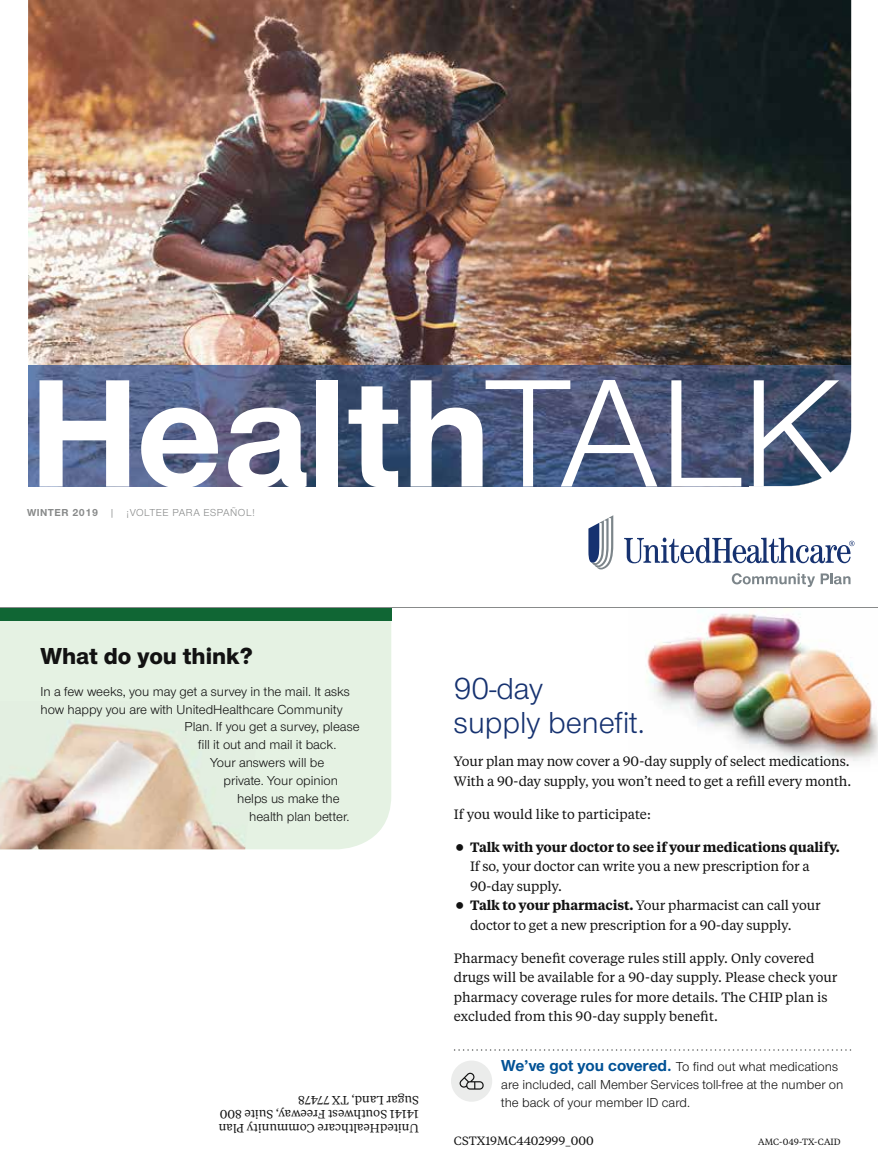
<style>
.page{position:relative;width:878px;height:1161px;background:#fff}
.page>*{position:absolute;margin:0;border:0;box-sizing:border-box;transform-origin:0 0}
.t1{font:700 159.3px "UHC Sans";color:#fff}
.t2{font:31.5px/34.5px "UHC Sans";color:#163270}
.t3{font:800 24px "UHC Sans";color:#121212}
.t4{font:13.5px/19.5px "UHC Serif Text";letter-spacing:-.005em;color:#121212}
.t5{font:13.5px/18px "UHC Sans";color:#121212}
.t6{font:600 13.5px "UHC Serif Text";letter-spacing:-.01em;color:#121212}
.t7{font:12px/14.2px "UHC Serif Text";color:#121212;text-align:justify}
.t8{font:10.5px "UHC Sans";letter-spacing:.05em;color:#888a8a}
.t9{font:700 10.5px "UHC Sans";letter-spacing:.05em;color:#888a8a}
.t10{font:9px "UHC Serif Text";color:#121212}
.s1{font-weight:400}
.s2{font-weight:600}
.s3{font-weight:700;font-size:16.5px;color:#005195}
</style>
<div class="page">
<img style="left:646px;top:608px;width:232px;height:153px">
<div style="left:0;top:621px;width:391px;height:228px;background:#e5f2e3"></div>
<img style="left:0;top:701px;width:260px;height:148px">
<div style="left:0;top:607px;width:391px;height:14px;background:#106634"></div>
<hr style="left:0;top:607px;width:878px;height:1px;background:#888a8a">
<img style="left:28px;top:0;width:823px;height:365px">
<img style="left:28px;top:365px;width:823px;height:121px">
<svg style="left:624px;top:538px;width:230px;height:25px"></svg>
<svg style="left:588px;top:515px;width:25px;height:55px"></svg>
<svg style="left:731px;top:573px;width:119px;height:14px"></svg>
<svg style="left:454px;top:1049px;width:397px;height:2px"></svg>
<div style="left:451px;top:1061px;width:41px;height:41px;background:#ebeceb;border-radius:50%"></div>
<svg style="left:459px;top:1072px;width:24px;height:18px"></svg>
<h1 class="t1" style="left:29px;top:326px;width:813px">Health<span class="s1">TALK</span></h1>
<p class="t8" style="left:110px;top:505px;width:147px">| ¡VOLTEE PARA ESPAÑOL!</p>
<p class="t9" style="left:27px;top:505px;width:73px">WINTER 2019</p>
<h3 class="t3" style="left:40px;top:639px;width:214px">What do you think?</h3>
<p class="t5" style="left:40px;top:682px;width:311px">In a few weeks, you may get a survey in the mail. It asks</p>
<p class="t5" style="left:40px;top:700px;width:304px">how happy you are with UnitedHealthcare Community</p>
<p class="t5" style="left:185px;top:718px;width:176px">Plan. If you get a survey, please</p>
<p class="t5" style="left:198px;top:736px;width:140px">fill it out and mail it back.</p>
<p class="t5" style="left:210px;top:754px;width:116px">Your answers will be</p>
<p class="t5" style="left:224px;top:772px;width:116px">private. Your opinion</p>
<p class="t5" style="left:237px;top:790px;width:104px">helps us make the</p>
<p class="t5" style="left:249px;top:808px;width:102px">health plan better.</p>
<p class="t7" style="left:418px;top:1136px;width:201px;rotate:-180deg">UnitedHealthcare Community Plan 14141 Southwest Freeway, Suite 800<br>Sugar Land, TX 77478</p>
<h2 class="t2" style="left:454px;top:670px;width:192px">90-day<br>supply benefit.</h2>
<p class="t4" style="left:454px;top:751px;width:399px">Your plan may now cover a 90-day supply of select medications.<br>With a 90-day supply, you won’t need to get a refill every month.</p>
<p class="t4" style="left:454px;top:803px;width:198px">If you would like to participate:</p>
<p class="t6" style="left:470px;top:837px;width:371px">Talk with your doctor to see if your medications qualify.</p>
<p class="t4" style="left:470px;top:856px;width:352px">If so, your doctor can write you a new prescription for a 90-day supply.<br><span class="s2">Talk to your pharmacist.</span> Your pharmacist can call your doctor to get a new prescription for a 90-day supply.</p>
<p class="t4" style="left:454px;top:947px;width:385px">Pharmacy benefit coverage rules still apply. Only covered drugs will be available for a 90-day supply. Please check your pharmacy coverage rules for more details. The CHIP plan is excluded from this 90-day supply benefit.</p>
<p class="t5" style="left:501px;top:1057px;width:344px"><span class="s3">We’ve got you covered.</span> To find out what medications are included, call Member Services toll-free at the number on the back of your member ID card.</p>
<p class="t7" style="left:454px;top:1133px;width:141px">CSTX19MC4402999_000</p>
<p class="t10" style="left:758px;top:1135px;width:84px">AMC-049-TX-CAID</p>
</div>
